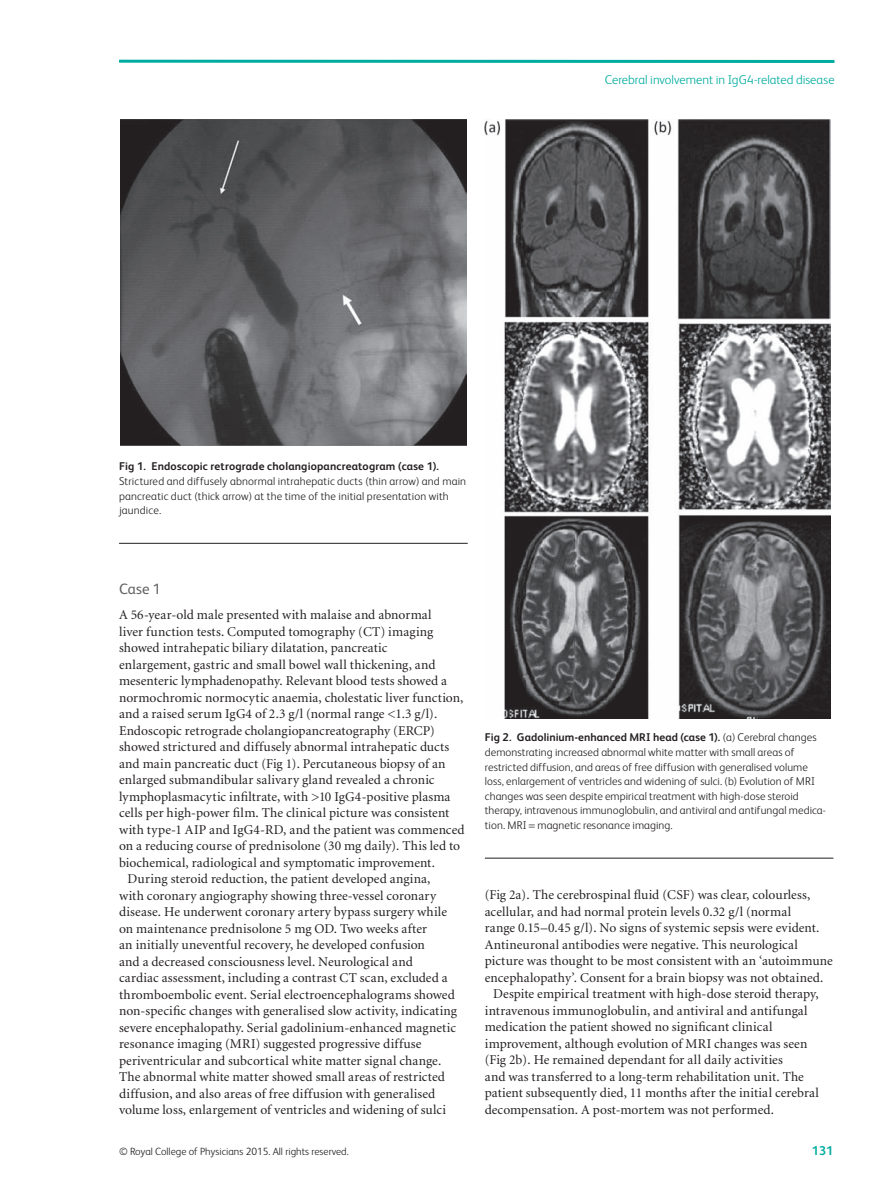
<style>
.page{position:relative;width:893px;height:1191px;background:#fff}
.page>*{position:absolute;margin:0;border:0;box-sizing:border-box;transform-origin:0 0}
.t1{font:15px "FS Albert";color:#636366}
.t2{font:13.5px "Minion";letter-spacing:.005em;color:#231f20}
.t3{font:300 12.75px "FS Albert";letter-spacing:.005em;color:#00aca0}
.t4{font:700 12.75px "FS Albert";color:#00aca0}
.t5{font:300 11.25px/14.7px "FS Albert";letter-spacing:.005em;color:#231f20}
.t6{font:700 11.25px "FS Albert";letter-spacing:.015em;color:#231f20}
.t7{font:300 10.5px "FS Albert";color:#231f20}
.s1{font-weight:700}
</style>
<div class="page">
<hr style="left:119px;top:60px;width:715px;height:3px;background:#00aca0">
<hr style="left:119px;top:543px;width:349px;height:1px;background:#231f20">
<img style="left:120px;top:119px;width:346px;height:326px">
<hr style="left:485px;top:857px;width:348px;height:1px;background:#231f20">
<img style="left:484px;top:119px;width:346px;height:599px">
<p class="t3" style="left:605px;top:75px;width:231px">Cerebral involvement in IgG4-related disease</p>
<p class="t6" style="left:119px;top:462px;width:321px">Fig 1. Endoscopic retrograde cholangiopancreatogram (case 1).</p>
<p class="t5" style="left:119px;top:475px;width:349px">Strictured and diffusely abnormal intrahepatic ducts (thin arrow) and main pancreatic duct (thick arrow) at the time of the initial presentation with jaundice.</p>
<p class="t1" style="left:119px;top:584px;width:44px">Case 1</p>
<p class="t2" style="left:119px;top:609px;width:314px">A 56-year-old male presented with malaise and abnormal</p>
<p class="t2" style="left:119px;top:626px;width:316px">liver function tests. Computed tomography (CT) imaging</p>
<p class="t2" style="left:119px;top:642px;width:270px">showed intrahepatic biliary dilatation, pancreatic</p>
<p class="t2" style="left:119px;top:659px;width:318px">enlargement, gastric and small bowel wall thickening, and</p>
<p class="t2" style="left:119px;top:675px;width:330px">mesenteric lymphadenopathy. Relevant blood tests showed a</p>
<p class="t2" style="left:119px;top:692px;width:346px">normochromic normocytic anaemia, cholestatic liver function,</p>
<p class="t2" style="left:119px;top:708px;width:320px">and a raised serum IgG4 of 2.3 g/l (normal range &lt;1.3 g/l).</p>
<p class="t2" style="left:119px;top:725px;width:317px">Endoscopic retrograde cholangiopancreatography (ERCP)</p>
<p class="t2" style="left:119px;top:741px;width:332px">showed strictured and diffusely abnormal intrahepatic ducts</p>
<p class="t2" style="left:119px;top:758px;width:328px">and main pancreatic duct (Fig 1). Percutaneous biopsy of an</p>
<p class="t2" style="left:119px;top:774px;width:317px">enlarged submandibular salivary gland revealed a chronic</p>
<p class="t2" style="left:119px;top:791px;width:333px">lymphoplasmacytic infiltrate, with &gt;10 IgG4-positive plasma</p>
<p class="t2" style="left:119px;top:807px;width:332px">cells per high-power film. The clinical picture was consistent</p>
<p class="t2" style="left:119px;top:824px;width:347px">with type-1 AIP and IgG4-RD, and the patient was commenced</p>
<p class="t2" style="left:119px;top:840px;width:343px">on a reducing course of prednisolone (30 mg daily). This led to</p>
<p class="t2" style="left:119px;top:857px;width:317px">biochemical, radiological and symptomatic improvement.</p>
<p class="t2" style="left:128px;top:873px;width:304px">During steroid reduction, the patient developed angina,</p>
<p class="t2" style="left:119px;top:890px;width:319px">with coronary angiography showing three-vessel coronary</p>
<p class="t2" style="left:119px;top:906px;width:329px">disease. He underwent coronary artery bypass surgery while</p>
<p class="t2" style="left:119px;top:923px;width:310px">on maintenance prednisolone 5 mg OD. Two weeks after</p>
<p class="t2" style="left:119px;top:939px;width:307px">an initially uneventful recovery, he developed confusion</p>
<p class="t2" style="left:119px;top:956px;width:295px">and a decreased consciousness level. Neurological and</p>
<p class="t2" style="left:119px;top:972px;width:330px">cardiac assessment, including a contrast CT scan, excluded a</p>
<p class="t2" style="left:119px;top:989px;width:337px">thromboembolic event. Serial electroencephalograms showed</p>
<p class="t2" style="left:119px;top:1005px;width:339px">non-specific changes with generalised slow activity, indicating</p>
<p class="t2" style="left:119px;top:1022px;width:338px">severe encephalopathy. Serial gadolinium-enhanced magnetic</p>
<p class="t2" style="left:119px;top:1038px;width:304px">resonance imaging (MRI) suggested progressive diffuse</p>
<p class="t2" style="left:119px;top:1055px;width:324px">periventricular and subcortical white matter signal change.</p>
<p class="t2" style="left:119px;top:1071px;width:327px">The abnormal white matter showed small areas of restricted</p>
<p class="t2" style="left:119px;top:1088px;width:318px">diffusion, and also areas of free diffusion with generalised</p>
<p class="t2" style="left:119px;top:1104px;width:328px">volume loss, enlargement of ventricles and widening of sulci</p>
<p class="t5" style="left:485px;top:731px;width:343px"><span class="s1">Fig 2. Gadolinium-enhanced MRI head (case 1).</span> (a) Cerebral changes demonstrating increased abnormal white matter with small areas of restricted diffusion, and areas of free diffusion with generalised volume loss, enlargement of ventricles and widening of sulci. (b) Evolution of MRI changes was seen despite empirical treatment with high-dose steroid therapy, intravenous immunoglobulin, and antiviral and antifungal medica&shy;tion. MRI magnetic resonance imaging.</p>
<p class="t2" style="left:485px;top:889px;width:327px">(Fig 2a). The cerebrospinal fluid (CSF) was clear, colourless,</p>
<p class="t2" style="left:485px;top:906px;width:308px">acellular, and had normal protein levels 0.32 g/l (normal</p>
<p class="t2" style="left:485px;top:922px;width:336px">range 0.15–0.45 g/l). No signs of systemic sepsis were evident.</p>
<p class="t2" style="left:485px;top:939px;width:315px">Antineuronal antibodies were negative. This neurological</p>
<p class="t2" style="left:485px;top:955px;width:350px">picture was thought to be most consistent with an ‘autoimmune</p>
<p class="t2" style="left:485px;top:972px;width:340px">encephalopathy’. Consent for a brain biopsy was not obtained.</p>
<p class="t2" style="left:493px;top:988px;width:327px">Despite empirical treatment with high-dose steroid therapy,</p>
<p class="t2" style="left:485px;top:1005px;width:324px">intravenous immunoglobulin, and antiviral and antifungal</p>
<p class="t2" style="left:485px;top:1021px;width:289px">medication the patient showed no significant clinical</p>
<p class="t2" style="left:485px;top:1038px;width:324px">improvement, although evolution of MRI changes was seen</p>
<p class="t2" style="left:485px;top:1054px;width:300px">(Fig 2b). He remained dependant for all daily activities</p>
<p class="t2" style="left:485px;top:1071px;width:321px">and was transferred to a long-term rehabilitation unit. The</p>
<p class="t2" style="left:485px;top:1087px;width:336px">patient subsequently died, 11 months after the initial cerebral</p>
<p class="t2" style="left:485px;top:1104px;width:291px">decompensation. A post-mortem was not performed.</p>
<p class="t7" style="left:119px;top:1147px;width:231px">© Royal College of Physicians 2015. All rights reserved.</p>
<p class="t4" style="left:812px;top:1145px;width:23px">131</p>
</div>
